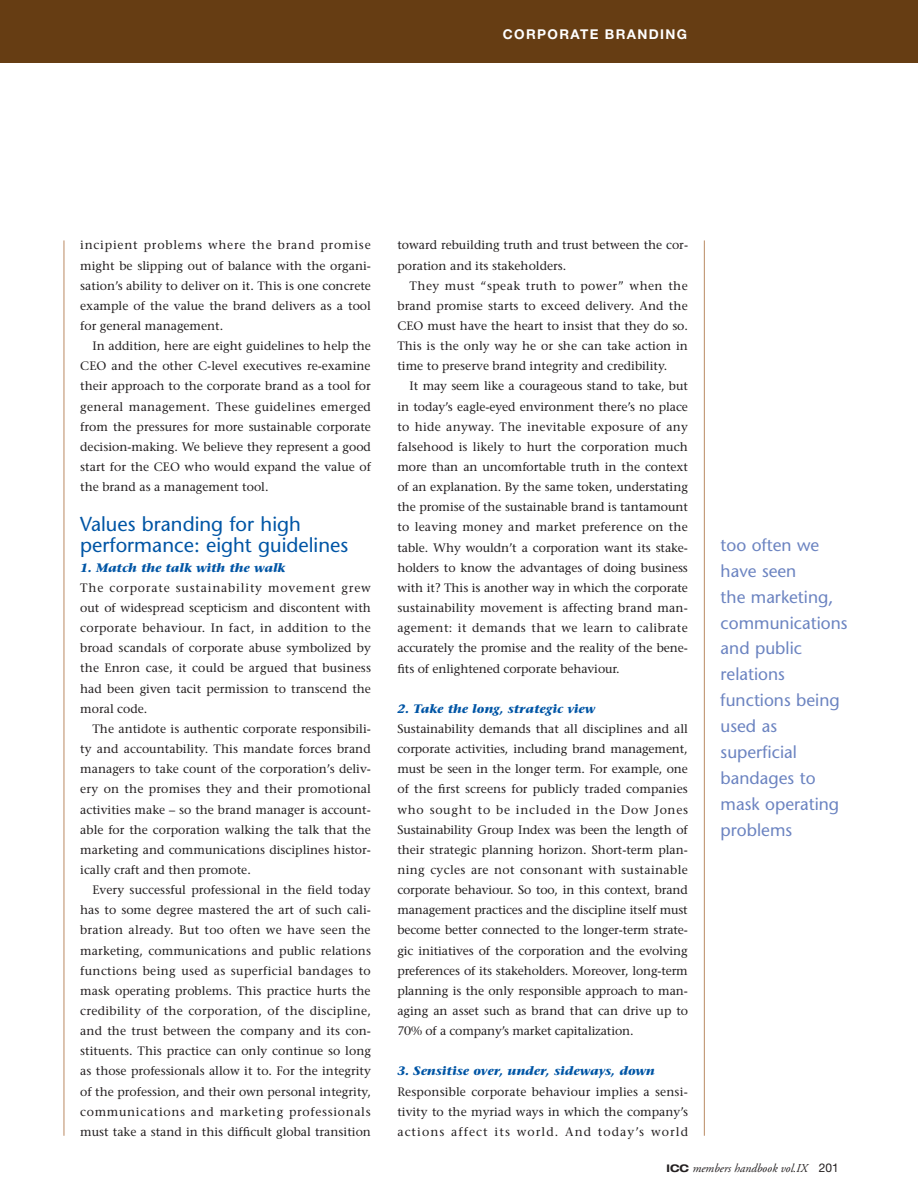
<style>
.page{position:relative;width:918px;height:1188px;background:#fff}
.page>*{position:absolute;margin:0;border:0;box-sizing:border-box;transform-origin:0 0}
.t1{font:20.1px/20.1px "Stone Sans";color:#0155a5}
.t2{font:17.25px/26px "Stone Sans";color:#6c84c1}
.t3{font:600 14.4px "Stone Sans";letter-spacing:.115em;color:#fff}
.t4{font:700 13.5px "Helvetica Neue";letter-spacing:.1em;color:#fff}
.t5{font:12.3px/20.1px "Stone Serif";color:#231f20;text-align:justify}
.t6{font:italic 700 12.3px "Stone Serif";color:#0155a5}
.t7{font:italic 12px "Adobe Garamond";color:#231f20}
.s1{font-family:"Helvetica Neue";font-weight:700;font-style:normal;font-stretch:expanded;font-size:10.5px}
.s2{font-family:"Helvetica Neue";font-style:normal}
</style>
<div class="page">
<div style="left:0;top:0;width:918px;height:63px;background:#663d13"></div>
<p class="t3" style="left:494px;top:20px;width:194px">CORPORATE BRANDING</p>
<p class="t4" style="left:503px;top:25px;width:186px">CORPORATE BRANDING</p>
<p class="t5" style="left:80px;top:235px;width:292px">incipient problems where the brand promise might be slipping out of balance with the organi&shy;sation’s ability to deliver on it. This is one concrete example of the value the brand delivers as a tool for general management.</p>
<p class="t5" style="left:80px;top:336px;width:292px;text-indent:12px">In addition, here are eight guidelines to help the CEO and the other C-level executives re-examine their approach to the corporate brand as a tool for general management. These guidelines emerged from the pressures for more sustainable corporate decision-making. We believe they represent a good start for the CEO who would expand the value of the brand as a management tool.</p>
<h1 class="t1" style="left:80px;top:514px;width:269px">Values branding for high performance: eight guidelines</h1>
<p class="t6" style="left:80px;top:560px;width:207px">1. Match the talk with the walk</p>
<p class="t5" style="left:80px;top:577px;width:292px">The corporate sustainability movement grew out of widespread scepticism and discontent with corporate behaviour. In fact, in addition to the broad scandals of corporate abuse symbolized by the Enron case, it could be argued that business had been given tacit permission to transcend the moral code.</p>
<p class="t5" style="left:80px;top:719px;width:292px;text-indent:12px">The antidote is authentic corporate responsibili&shy;ty and accountability. This mandate forces brand managers to take count of the corporation’s deliv&shy;ery on the promises they and their promotional activities make – so the brand manager is account&shy;able for the corporation walking the talk that the marketing and communications disciplines histor&shy;ically craft and then promote.</p>
<p class="t5" style="left:80px;top:880px;width:292px;text-indent:12px">Every successful professional in the field today has to some degree mastered the art of such cali&shy;bration already. But too often we have seen the marketing, communications and public relations functions being used as superficial bandages to mask operating problems. This practice hurts the credibility of the corporation, of the discipline, and the trust between the company and its con&shy;stituents. This practice can only continue so long as those professionals allow it to. For the integrity of the profession, and their own personal integrity, communications and marketing professionals must take a stand in this difficult global transition</p>
<p class="t5" style="left:397px;top:235px;width:292px">toward rebuilding truth and trust between the cor&shy;poration and its stakeholders.</p>
<p class="t5" style="left:397px;top:275px;width:292px;text-indent:12px">They must “speak truth to power” when the brand promise starts to exceed delivery. And the CEO must have the heart to insist that they do so.<br>This is the only way he or she can take action in time to preserve brand integrity and credibility.</p>
<p class="t5" style="left:397px;top:376px;width:292px;text-indent:12px">It may seem like a courageous stand to take, but in today’s eagle-eyed environment there’s no place to hide anyway. The inevitable exposure of any falsehood is likely to hurt the corporation much more than an uncomfortable truth in the context of an explanation. By the same token, understating the promise of the sustainable brand is tantamount to leaving money and market preference on the table. Why wouldn’t a corporation want its stake&shy;holders to know the advantages of doing business with it? This is another way in which the corporate sustainability movement is affecting brand man&shy;agement: it demands that we learn to calibrate accurately the promise and the reality of the bene&shy;fits of enlightened corporate behaviour.</p>
<p class="t6" style="left:397px;top:701px;width:199px">2. Take the long, strategic view</p>
<p class="t5" style="left:397px;top:719px;width:292px">Sustainability demands that all disciplines and all corporate activities, including brand management, must be seen in the longer term. For example, one of the first screens for publicly traded companies who sought to be included in the Dow Jones Sustainability Group Index was been the length of their strategic planning horizon. Short-term plan&shy;ning cycles are not consonant with sustainable corporate behaviour. So too, in this context, brand management practices and the discipline itself must become better connected to the longer-term strate&shy;gic initiatives of the corporation and the evolving preferences of its stakeholders. Moreover, long-term planning is the only responsible approach to man&shy;aging an asset such as brand that can drive up to 70% of a company’s market capitalization.</p>
<p class="t6" style="left:397px;top:1063px;width:259px">3. Sensitise over, under, sideways, down</p>
<p class="t5" style="left:397px;top:1081px;width:292px">Responsible corporate behaviour implies a sensi&shy;tivity to the myriad ways in which the company’s actions affect its world. And today’s world</p>
<h2 class="t2" style="left:721px;top:532px;width:128px">too often we have seen<br>the marketing, communications and public relations functions being used as superficial bandages to mask operating problems</h2>
<p class="t7" style="left:667px;top:1162px;width:174px"><span class="s1">ICC</span> members handbook vol.IX <span class="s2">201</span></p>
</div>
